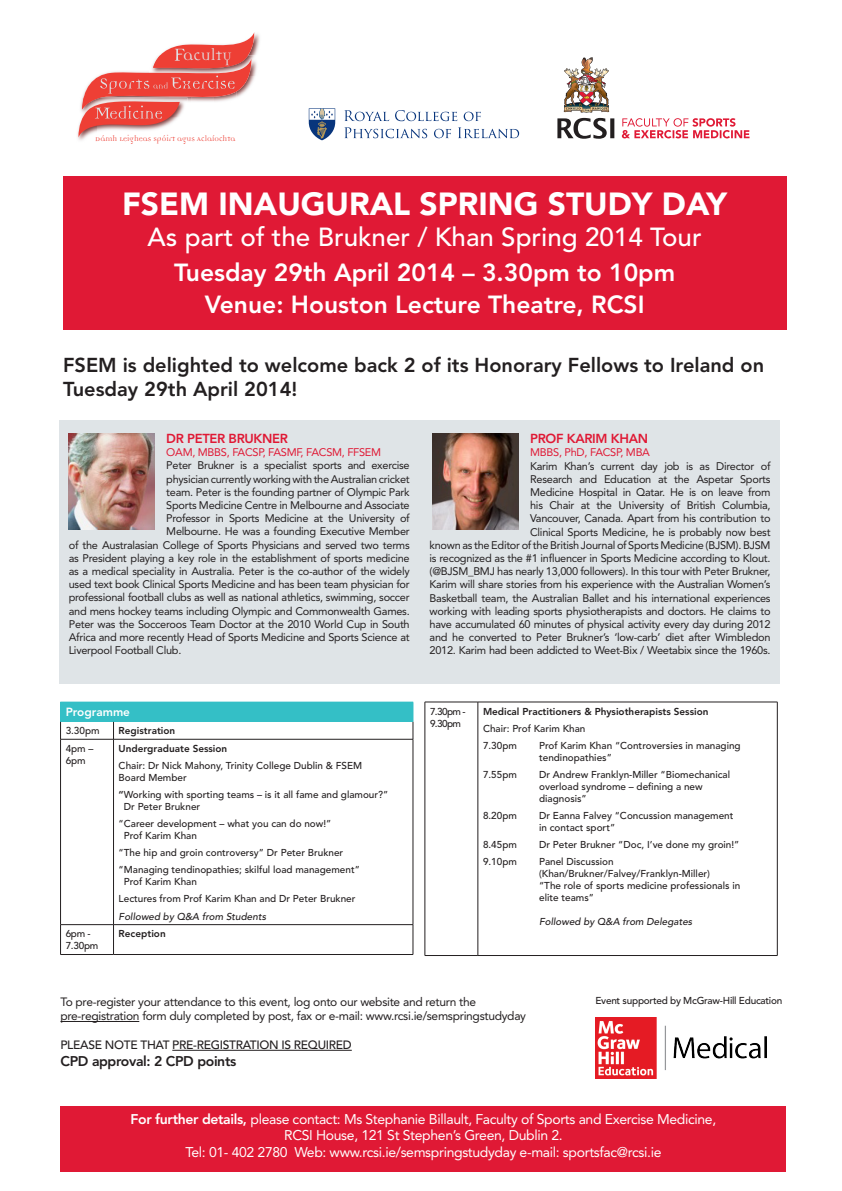
<style>
.page{position:relative;width:842px;height:1191px;background:#fff}
.page>*{position:absolute;margin:0;border:0;box-sizing:border-box;transform-origin:0 0}
.t1{font:900 31.8px "Avenir";color:#fff}
.t2{font:500 26px "Avenir";color:#fff}
.t3{font:800 24.6px "Avenir";color:#fff}
.t4{font:800 20px/24px "Avenir";color:#231f20}
.t5{font:18px "Democratica";color:#dfe4e7}
.t6{font:14px/16.8px "Avenir";letter-spacing:-.025em;color:#fff;text-align:center}
.t7{font:800 14px "Avenir";letter-spacing:-.025em;color:#231f20}
.t8{font:800 13px "Avenir";letter-spacing:-.025em;color:#e01935}
.t9{font:12px/14.4px "Avenir";letter-spacing:-.025em;color:#231f20}
.t10{font:500 12px "Avenir";letter-spacing:-.025em;color:#231f20}
.t11{font:800 11.8px "Avenir";color:#fff}
.t12{font:11px/13.2px "Avenir";letter-spacing:-.025em;color:#231f20;text-align:right}
.t13{font:11px "Avenir";letter-spacing:-.025em;color:#e01935}
.t14{font:500 10px/12px "Avenir";color:#231f20}
.t15{font:800 10px "Avenir";color:#231f20}
.t16{font:italic 500 10px "Avenir";color:#231f20}
.t17{font:500 10px "Avenir";letter-spacing:-.025em;color:#231f20}
.t18{font:500 10px/12px "Avenir";letter-spacing:-.06em;color:#231f20}
.t19{font:8.7px "Democratica";color:#ee3f35}
.s1{font-weight:800}
</style>
<div class="page">
<div style="left:60px;top:420px;width:720px;height:264px;background:#dfe4e7"></div>
<hr style="left:60px;top:1021px;width:79px;height:1px;background:#231f20">
<hr style="left:172px;top:1050px;width:180px;height:1px;background:#231f20">
<div style="left:60px;top:1106px;width:726px;height:65px;background:#e01935"></div>
<img style="left:69px;top:433px;width:86px;height:97px">
<img style="left:254px;top:32px;width:6px;height:23px">
<img style="left:254px;top:55px;width:3px;height:21px">
<img style="left:77px;top:133px;width:9px;height:7px">
<svg style="left:78px;top:33px;width:176px;height:104px"></svg>
<svg style="left:344px;top:110px;width:45px;height:11px"></svg>
<svg style="left:395px;top:110px;width:62px;height:11px"></svg>
<svg style="left:464px;top:112px;width:17px;height:9px"></svg>
<svg style="left:344px;top:127px;width:83px;height:11px"></svg>
<svg style="left:434px;top:129px;width:17px;height:9px"></svg>
<svg style="left:458px;top:127px;width:61px;height:11px"></svg>
<svg style="left:309px;top:108px;width:26px;height:32px"></svg>
<img style="left:557px;top:57px;width:57px;height:82px">
<svg style="left:622px;top:118px;width:127px;height:20px"></svg>
<div style="left:63px;top:177px;width:723px;height:153px;background:#e01935"></div>
<div style="left:61px;top:702px;width:352px;height:19px;background:#34bfc6"></div>
<svg style="left:113px;top:722px;width:1px;height:17px"></svg>
<hr style="left:60px;top:739px;width:54px;height:1px;background:#231f20">
<hr style="left:60px;top:739px;width:1px;height:185px;background:#231f20">
<hr style="left:114px;top:739px;width:299px;height:1px;background:#231f20">
<hr style="left:113px;top:739px;width:1px;height:185px;background:#231f20">
<hr style="left:413px;top:739px;width:1px;height:185px;background:#231f20">
<hr style="left:60px;top:924px;width:54px;height:1px;background:#231f20">
<hr style="left:60px;top:924px;width:1px;height:30px;background:#231f20">
<hr style="left:114px;top:924px;width:299px;height:1px;background:#231f20">
<hr style="left:113px;top:924px;width:1px;height:30px;background:#231f20">
<hr style="left:413px;top:924px;width:1px;height:30px;background:#231f20">
<hr style="left:60px;top:954px;width:54px;height:1px;background:#231f20">
<hr style="left:114px;top:954px;width:299px;height:1px;background:#231f20">
<svg style="left:60px;top:702px;width:1px;height:37px"></svg>
<svg style="left:413px;top:702px;width:1px;height:37px"></svg>
<hr style="left:60px;top:721px;width:54px;height:1px;background:#34bfc6">
<hr style="left:114px;top:721px;width:299px;height:1px;background:#34bfc6">
<img style="left:595px;top:1017px;width:171px;height:61px">
<hr style="left:425px;top:702px;width:53px;height:1px;background:#231f20">
<hr style="left:425px;top:702px;width:1px;height:253px;background:#231f20">
<hr style="left:478px;top:702px;width:299px;height:1px;background:#231f20">
<hr style="left:478px;top:702px;width:1px;height:253px;background:#231f20">
<hr style="left:777px;top:702px;width:1px;height:253px;background:#231f20">
<hr style="left:425px;top:955px;width:53px;height:1px;background:#231f20">
<hr style="left:478px;top:955px;width:299px;height:1px;background:#231f20">
<img style="left:433px;top:433px;width:86px;height:97px">
<p class="t5" style="left:183px;top:47px;width:50px">aculty</p>
<p class="t19" style="left:95px;top:134px;width:142px">Dámh Leigheas Spóirt agus Aclaíochta</p>
<p class="t1" style="left:122px;top:185px;width:607px">FSEM INAUGURAL SPRING STUDY DAY</p>
<p class="t2" style="left:148px;top:222px;width:555px">As part of the Brukner / Khan Spring 2014 Tour</p>
<p class="t3" style="left:174px;top:258px;width:503px">Tuesday 29th April 2014 – 3.30pm to 10pm</p>
<p class="t3" style="left:205px;top:290px;width:441px">Venue: Houston Lecture Theatre, RCSI</p>
<p class="t4" style="left:63px;top:353px;width:702px">FSEM is delighted to welcome back 2 of its Honorary Fellows to Ireland on<br>Tuesday 29th April 2014!</p>
<p class="t8" style="left:166px;top:431px;width:123px">DR PETER BRUKNER</p>
<p class="t13" style="left:166px;top:446px;width:216px">OAM, MBBS, FACSP, FASMF, FACSM, FFSEM</p>
<p class="t12" style="left:166px;top:459px;width:245px">Peter Brukner is a specialist sports and exercise</p>
<p class="t12" style="left:166px;top:472px;width:245px">physician currently working with the Australian cricket</p>
<p class="t12" style="left:166px;top:485px;width:245px">team. Peter is the founding partner of Olympic Park</p>
<p class="t12" style="left:166px;top:498px;width:245px">Sports Medicine Centre in Melbourne and Associate</p>
<p class="t12" style="left:166px;top:512px;width:245px">Professor in Sports Medicine at the University of</p>
<p class="t12" style="left:166px;top:525px;width:245px">Melbourne. He was a founding Executive Member</p>
<p class="t12" style="left:69px;top:538px;width:342px">of the Australasian College of Sports Physicians and served two terms</p>
<p class="t12" style="left:69px;top:551px;width:342px">as President playing a key role in the establishment of sports medicine</p>
<p class="t12" style="left:69px;top:564px;width:342px">as a medical speciality in Australia. Peter is the co-author of the widely</p>
<p class="t12" style="left:69px;top:578px;width:342px">used text book Clinical Sports Medicine and has been team physician for</p>
<p class="t12" style="left:69px;top:591px;width:342px">professional football clubs as well as national athletics, swimming, soccer</p>
<p class="t12" style="left:69px;top:604px;width:342px">and mens hockey teams including Olympic and Commonwealth Games.</p>
<p class="t12" style="left:69px;top:617px;width:342px">Peter was the Socceroos Team Doctor at the 2010 World Cup in South</p>
<p class="t12" style="left:69px;top:630px;width:342px">Africa and more recently Head of Sports Medicine and Sports Science at</p>
<p class="t12" style="left:69px;top:644px;width:114px">Liverpool Football Club.</p>
<p class="t8" style="left:530px;top:431px;width:119px">PROF KARIM KHAN</p>
<p class="t13" style="left:530px;top:446px;width:121px">MBBS, PhD, FACSP, MBA</p>
<p class="t12" style="left:430px;top:459px;width:342px">Karim Khan’s current day job is as Director of<br>Research and Education at the Aspetar Sports<br>Medicine Hospital in Qatar. He is on leave from<br>his Chair at the University of British Columbia,<br>Vancouver, Canada. Apart from his contribution to<br>Clinical Sports Medicine, he is probably now best<br>known as the Editor of the British Journal of Sports Medicine (BJSM). BJSM is recognized as the #1 influencer in Sports Medicine according to Klout. (@BJSM_BMJ has nearly 13,000 followers). In this tour with Peter Brukner, Karim will share stories from his experience with the Australian Women’s Basketball team, the Australian Ballet and his international experiences working with leading sports physiotherapists and doctors. He claims to have accumulated 60 minutes of physical activity every day during 2012 and he converted to Peter Brukner’s ‘low-carb’ diet after Wimbledon 2012. Karim had been addicted to Weet-Bix / Weetabix since the 1960s.</p>
<p class="t11" style="left:66px;top:705px;width:66px">Programme</p>
<p class="t14" style="left:66px;top:725px;width:35px">3.30pm</p>
<p class="t15" style="left:119px;top:724px;width:58px">Registration</p>
<p class="t14" style="left:66px;top:743px;width:29px">4pm –<br>6pm</p>
<p class="t15" style="left:119px;top:742px;width:110px">Undergraduate Session</p>
<p class="t14" style="left:119px;top:760px;width:245px">Chair: Dr Nick Mahony, Trinity College Dublin &amp; FSEM<br>Board Member</p>
<p class="t14" style="left:124px;top:789px;width:266px;text-indent:-5px"><span class="s1">“</span>Working with sporting teams – is it all fame and glamour?”<br>Dr Peter Brukner</p>
<p class="t14" style="left:124px;top:818px;width:209px;text-indent:-5px">“Career development – what you can do now!”<br>Prof Karim Khan</p>
<p class="t14" style="left:119px;top:847px;width:226px">“The hip and groin controversy” Dr Peter Brukner</p>
<p class="t14" style="left:124px;top:864px;width:238px;text-indent:-5px">“Managing tendinopathies; skilful load management”<br>Prof Karim Khan</p>
<p class="t14" style="left:119px;top:893px;width:238px">Lectures from Prof Karim Khan and Dr Peter Brukner</p>
<p class="t16" style="left:119px;top:910px;width:149px">Followed by Q&amp;A from Students</p>
<p class="t14" style="left:66px;top:928px;width:34px">6pm -<br>7.30pm</p>
<p class="t15" style="left:119px;top:928px;width:49px">Reception</p>
<p class="t18" style="left:430px;top:705px;width:37px">7.30pm -<br>9.30pm</p>
<p class="t15" style="left:483px;top:705px;width:227px">Medical Practitioners &amp; Physiotherapists Session</p>
<p class="t14" style="left:483px;top:722px;width:104px">Chair: Prof Karim Khan</p>
<p class="t14" style="left:483px;top:739px;width:35px">7.30pm</p>
<p class="t14" style="left:539px;top:739px;width:203px">Prof Karim Khan “Controversies in managing tendinopathies”</p>
<p class="t14" style="left:483px;top:769px;width:35px">7.55pm</p>
<p class="t14" style="left:539px;top:769px;width:192px">Dr Andrew Franklyn-Miller “Biomechanical overload syndrome – defining a new diagnosis”</p>
<p class="t14" style="left:483px;top:810px;width:35px">8.20pm</p>
<p class="t14" style="left:539px;top:810px;width:196px">Dr Eanna Falvey “Concussion management in contact sport”</p>
<p class="t14" style="left:483px;top:839px;width:35px">8.45pm</p>
<p class="t14" style="left:539px;top:839px;width:202px">Dr Peter Brukner “Doc, I’ve done my groin!”</p>
<p class="t14" style="left:483px;top:856px;width:35px">9.10pm</p>
<p class="t14" style="left:539px;top:856px;width:203px">Panel Discussion (Khan/Brukner/Falvey/Franklyn-Miller)<br>“The role of sports medicine professionals in elite teams”</p>
<p class="t16" style="left:539px;top:915px;width:155px">Followed by Q&amp;A from Delegates</p>
<p class="t9" style="left:60px;top:994px;width:467px">To pre-register your attendance to this event, log onto our website and return the pre-registration form duly completed by post, fax or e-mail: www.rcsi.ie/semspringstudyday</p>
<p class="t10" style="left:60px;top:1038px;width:293px">PLEASE NOTE THAT PRE-REGISTRATION IS REQUIRED</p>
<p class="t7" style="left:60px;top:1052px;width:177px">CPD approval: 2 CPD points</p>
<p class="t17" style="left:595px;top:995px;width:188px">Event supported by McGraw-Hill Education</p>
<p class="t6" style="left:131px;top:1110px;width:587px"><span class="s1">For further details,</span> please contact: Ms Stephanie Billault, Faculty of Sports and Exercise Medicine,<br>RCSI House, 121 St Stephen’s Green, Dublin 2.<br>Tel: 01- 402 2780 Web: www.rcsi.ie/semspringstudyday e-mail: sportsfac@rcsi.ie</p>
</div>
